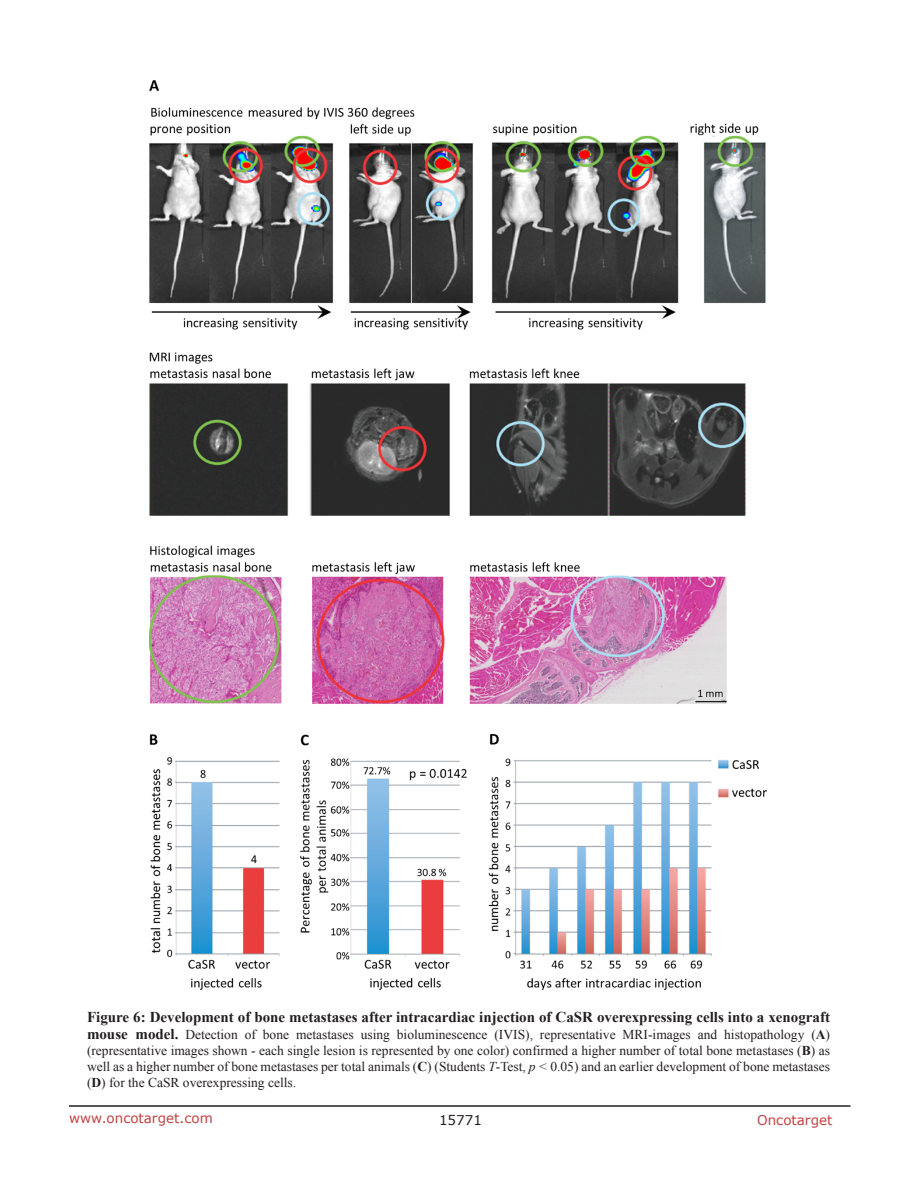
<style>
.page{position:relative;width:918px;height:1188px;background:#fff}
.page>*{position:absolute;margin:0;border:0;box-sizing:border-box;transform-origin:0 0}
.Figuretrx{font:700 15px "Times New Roman";color:#231f20}
.Figuretrx-2{font:13.5px/16.2px "Times New Roman";color:#231f20;text-align:justify}
.t1{font:13.5px "Verdana";color:#c24141}
.t2{font:13.5px "Verdana";color:#231f20}
.s1{font-weight:700;font-size:15px}
.s2{font-weight:700}
.s3{font-style:italic}
</style>
<div class="page">
<hr style="left:69px;top:1105px;width:781px;height:2px;background:#231f20">
<img style="left:150px;top:81px;width:617px;height:909px">
<p class="Figuretrx" style="left:87px;top:1007px;width:745px">Figure 6: Development of bone metastases after intracardiac injection of CaSR overexpressing cells into a xenograft</p>
<p class="Figuretrx-2" style="left:87px;top:1026px;width:745px"><span class="s1">mouse model.</span> Detection of bone metastases using bioluminescence (IVIS), representative MRI-images and histopathology (<span class="s2">A</span>) (representative images shown - each single lesion is represented by one color) confirmed a higher number of total bone metastases (<span class="s2">B</span>) as well as a higher number of bone metastases per total animals (<span class="s2">C</span>) (Students <span class="s3">T</span>-Test, <span class="s3">p &lt;</span> 0.05) and an earlier development of bone metastases (<span class="s2">D</span>) for the CaSR overexpressing cells.</p>
<p class="t1" style="left:69px;top:1109px;width:145px">www.oncotarget.com</p>
<p class="t2" style="left:439px;top:1111px;width:44px">15771</p>
<p class="t1" style="left:757px;top:1111px;width:77px">Oncotarget</p>
</div>
